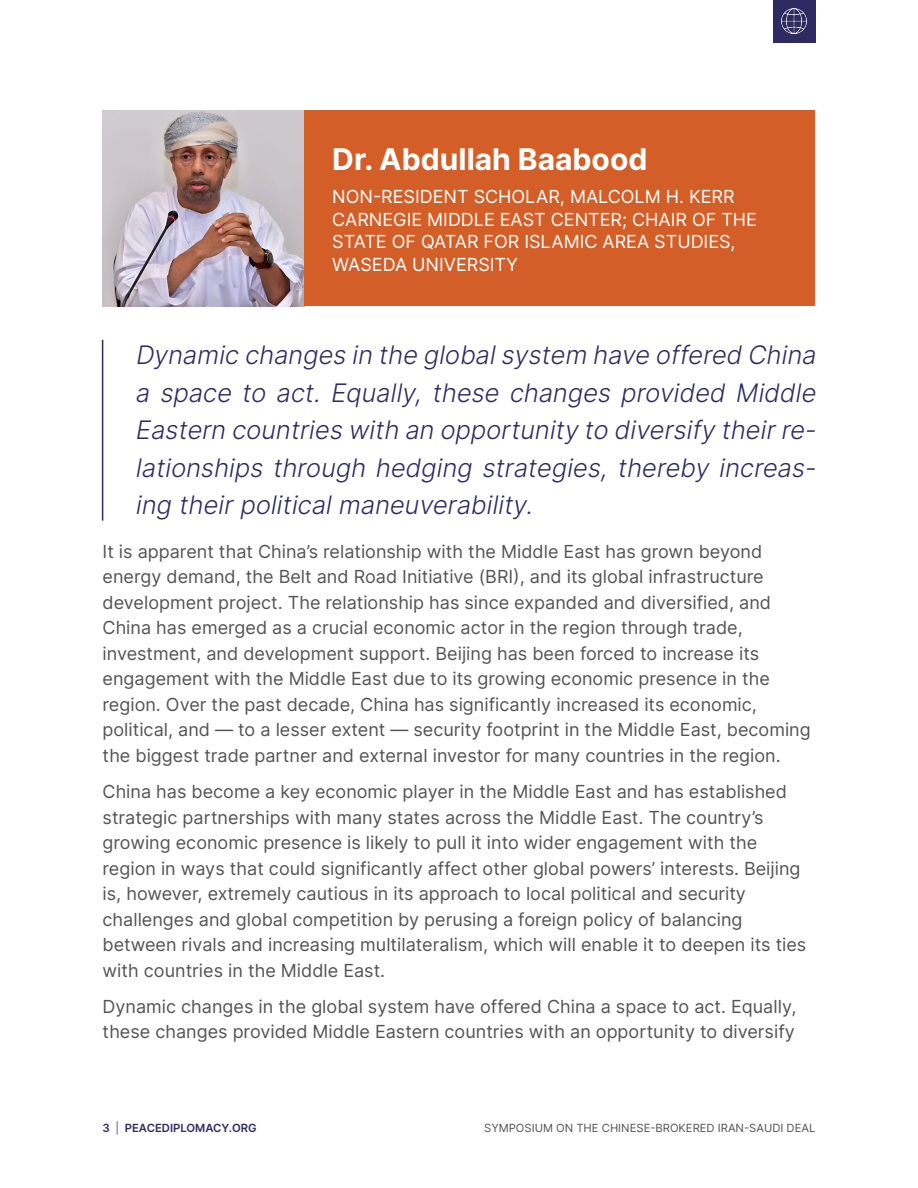
<style>
.page{position:relative;width:918px;height:1188px;background:#fff}
.page>*{position:absolute;margin:0;border:0;box-sizing:border-box;transform-origin:0 0}
.t1{font:700 30px "Inter";color:#fff}
.t2{font:italic 300 25.5px/37.5px "Inter";color:#2f2b62;text-align:justify}
.t3{font:18px/25.5px "Inter";color:#545454}
.t4{font:18px/22.5px "Inter";color:#fff}
.t5{font:11.25px "Inter";color:#545454}
.t6{font:600 11.25px "Inter";color:#2f2b62}
.s1{font-weight:400;color:#545454}
</style>
<div class="page">
<div style="left:773px;top:0;width:42px;height:42px;background:#2f2b62"></div>
<img style="left:782px;top:9px;width:25px;height:25px">
<hr style="left:102px;top:340px;width:1px;height:181px;background:#2f2b62">
<img style="left:103px;top:111px;width:201px;height:195px">
<div style="left:304px;top:111px;width:511px;height:195px;background:#d35e27"></div>
<h1 class="t1" style="left:332px;top:138px;width:317px">Dr. Abdullah Baabood</h1>
<p class="t4" style="left:332px;top:185px;width:426px">NON-RESIDENT SCHOLAR, MALCOLM H. KERR CARNEGIE MIDDLE EAST CENTER; CHAIR OF THE STATE OF QATAR FOR ISLAMIC AREA STUDIES, WASEDA UNIVERSITY</p>
<p class="t2" style="left:135px;top:336px;width:688px">Dynamic changes in the globalsystem have offered China a space to act. Equally, these changes provided Middle Eastern countries with an opportunity to diversify theirre&shy;lationships through hedging strategies, thereby increas&shy;ing theirpoliticalmaneuverability.</p>
<p class="t3" style="left:103px;top:538px;width:710px">It is apparent that China’s relationship with the Middle East has grown beyond energy demand, the Belt and Road Initiative (BRI), and its global infrastructure development project. The relationship has since expanded and diversified, and China has emerged as a crucial economic actor in the region through trade, investment, and development support. Beijing has been forced to increase its engagement with the Middle East due to its growing economic presence in the region. Over the past decade, China has significantly increased its economic, political, and — to a lesser extent — security footprint in the Middle East, becoming the biggest trade partner and external investor for many countries in the region.</p>
<p class="t3" style="left:103px;top:778px;width:705px">China has become a key economic player in the Middle East and has established strategic partnerships with many states across the Middle East. The country’s growing economic presence is likely to pull it into wider engagement with the region in ways that could significantly affect other global powers’ interests. Beijing is, however, extremely cautious in its approach to local political and security challenges and global competition by perusing a foreign policy of balancing between rivals and increasing multilateralism, which will enable it to deepen its ties with countries in the Middle East.</p>
<p class="t3" style="left:103px;top:993px;width:695px">Dynamic changes in the global system have offered China a space to act. Equally, these changes provided Middle Eastern countries with an opportunity to diversify</p>
<p class="t6" style="left:103px;top:1120px;width:155px">3 <span class="s1">|</span> PEACEDIPLOMACY.ORG</p>
<p class="t5" style="left:484px;top:1120px;width:333px">SYMPOSIUM ON THE CHINESE-BROKERED IRAN-SAUDI DEAL</p>
</div>
